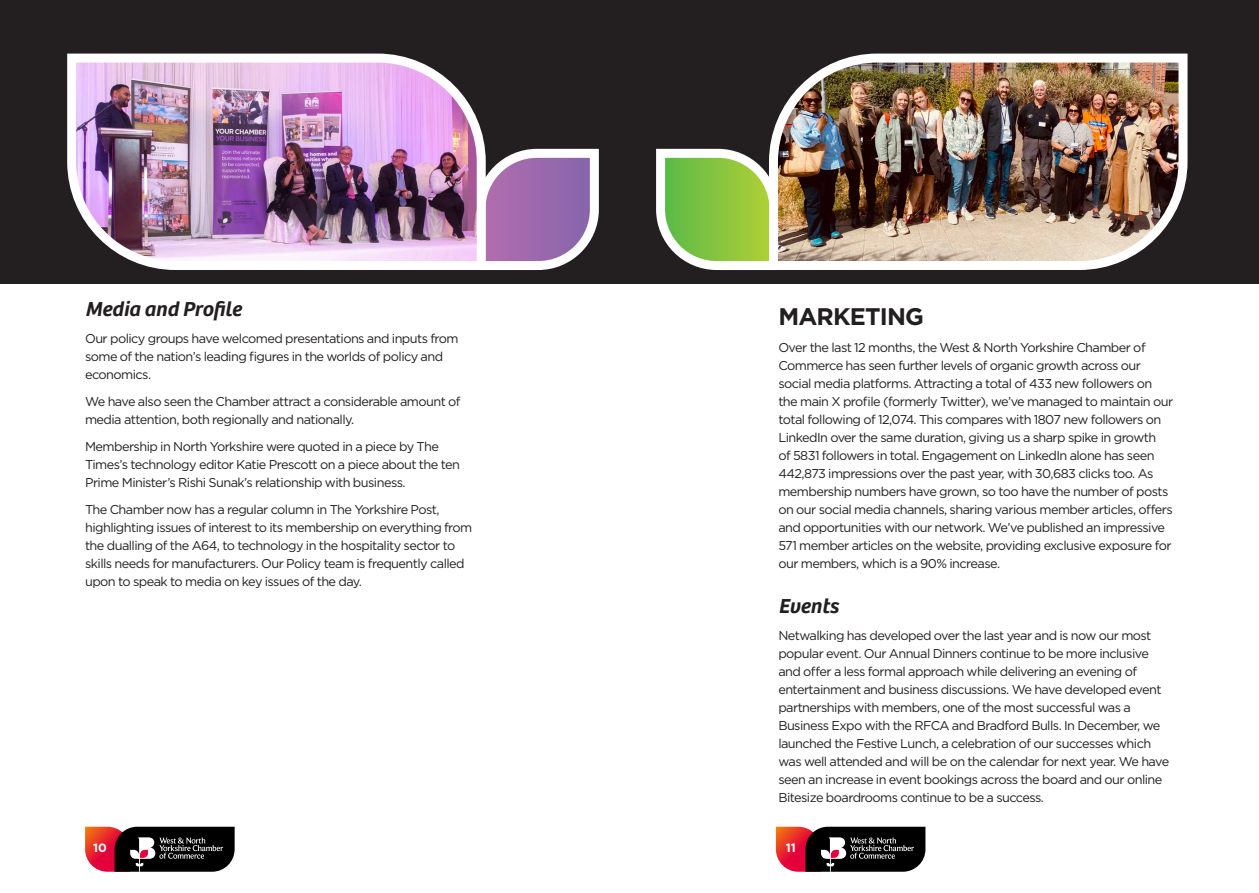
<style>
.page{position:relative;width:1259px;height:893px;background:#fff}
.page>*{position:absolute;margin:0;border:0;box-sizing:border-box;transform-origin:0 0}
.SECTION{font:700 24px "Gotham";letter-spacing:-.035em;color:#231f20}
.Heading{font:italic 600 21px "Bree";letter-spacing:.005em;color:#231f20}
.Text{font:12.75px/18px "Gotham";letter-spacing:-.045em;color:#231f20}
.t1{font:700 12px "Gotham";color:#fff}
</style>
<div class="page">
<div style="left:0;top:0;width:1259px;height:284px;background:#231f20"></div>
<svg style="left:85px;top:827px;width:150px;height:45px;background:#522b2e"></svg>
<svg style="left:776px;top:827px;width:149px;height:45px;background:#512a2d"></svg>
<svg style="left:490px;top:148px;width:109px;height:122px;background:#a481b0"></svg>
<svg style="left:656px;top:148px;width:108px;height:122px;background:#94c063"></svg>
<img style="left:764px;top:53px;width:424px;height:217px">
<img style="left:67px;top:53px;width:423px;height:217px">
<p class="Heading" style="left:85px;top:296px;width:158px">Media and Profile</p>
<p class="Text" style="left:85px;top:329px;width:375px">Our policy groups have welcomed presentations and inputs from some of the nation’s leading figures in the worlds of policy and economics.</p>
<p class="Text" style="left:85px;top:392px;width:377px">We have also seen the Chamber attract a considerable amount of media attention, both regionally and nationally.</p>
<p class="Text" style="left:85px;top:437px;width:376px">Membership in North Yorkshire were quoted in a piece by The<br>Times’s technology editor Katie Prescott on a piece about the ten<br>Prime Minister’s Rishi Sunak’s relationship with business.</p>
<p class="Text" style="left:85px;top:500px;width:389px">The Chamber now has a regular column in The Yorkshire Post, highlighting issues of interest to its membership on everything from the dualling of the A64, to technology in the hospitality sector to skills needs for manufacturers. Our Policy team is frequently called upon to speak to media on key issues of the day.</p>
<p class="SECTION" style="left:778px;top:300px;width:147px">MARKETING</p>
<p class="Text" style="left:778px;top:338px;width:396px">Over the last 12 months, the West &amp; North Yorkshire Chamber of Commerce has seen further levels of organic growth across our social media platforms. Attracting a total of 433 new followers on the main X profile (formerly Twitter), we’ve managed to maintain our total following of 12,074. This compares with 1807 new followers on LinkedIn over the same duration, giving us a sharp spike in growth<br>of 5831 followers in total. Engagement on LinkedIn alone has seen 442,873 impressions over the past year, with 30,683 clicks too. As membership numbers have grown, so too have the number of posts on our social media channels, sharing various member articles, offers and opportunities with our network. We’ve published an impressive 571 member articles on the website, providing exclusive exposure for our members, which is a 90% increase.</p>
<p class="Heading" style="left:778px;top:593px;width:62px">Events</p>
<p class="Text" style="left:778px;top:626px;width:392px">Netwalking has developed over the last year and is now our most popular event. Our Annual Dinners continue to be more inclusive and offer a less formal approach while delivering an evening of entertainment and business discussions. We have developed event partnerships with members, one of the most successful was a Business Expo with the RFCA and Bradford Bulls. In December, we launched the Festive Lunch, a celebration of our successes which was well attended and will be on the calendar for next year. We have seen an increase in event bookings across the board and our online Bitesize boardrooms continue to be a success.</p>
<p class="t1" style="left:93px;top:840px;width:15px">10</p>
<p class="t1" style="left:786px;top:840px;width:11px">11</p>
</div>
